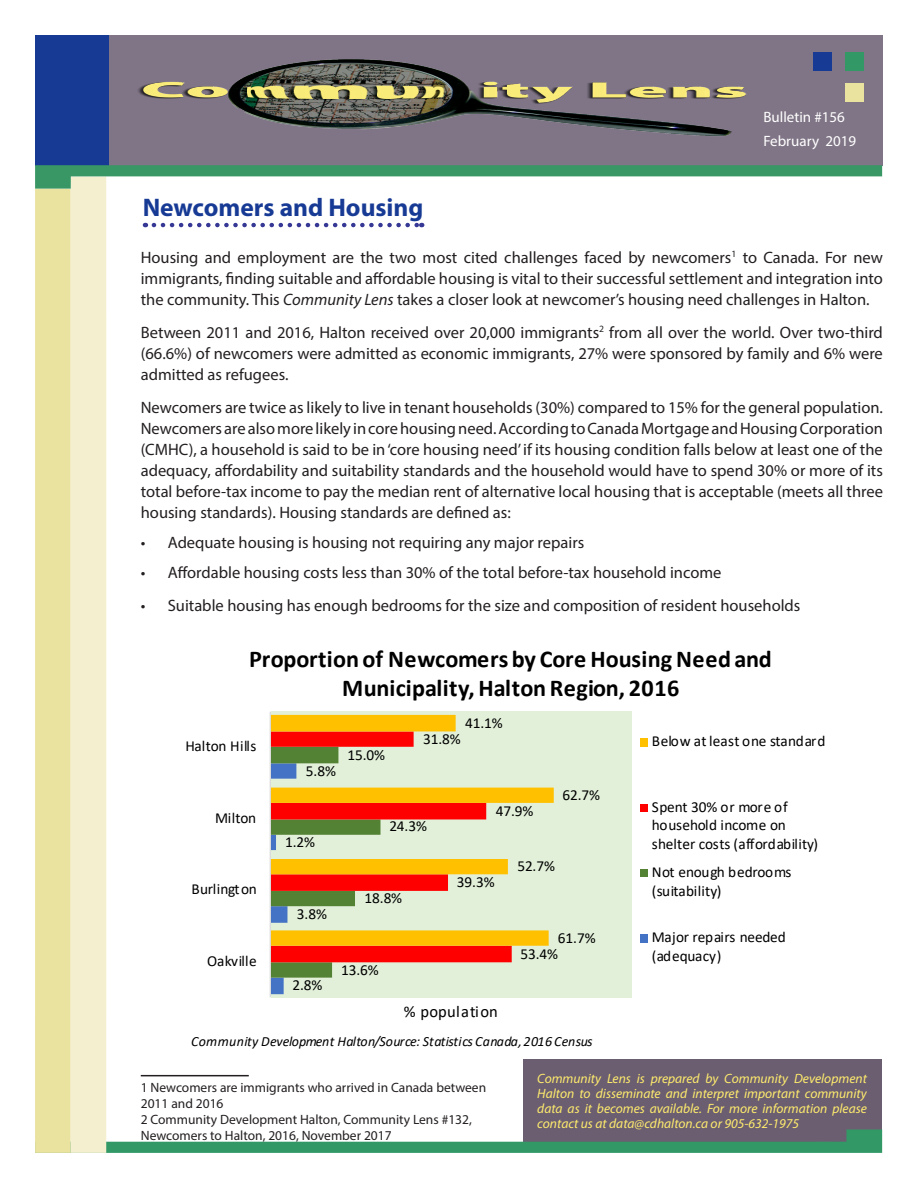
<style>
.page{position:relative;width:918px;height:1188px;background:#fff}
.page>*{position:absolute;margin:0;border:0;box-sizing:border-box;transform-origin:0 0}
.Headline{font:700 25.5px "Myriad Pro";color:#173a94}
.t1{font:700 24.3px/29.4px "Calibri";letter-spacing:.005em;color:#000;text-align:center}
.t2{font:16.65px "Calibri";letter-spacing:.015em;color:#000}
.t3{font:16.5px/21px "Myriad Pro";color:#231f20;text-align:justify}
.t4{font:15.3px/18.8px "Calibri";color:#000}
.t5{font:15.3px "Calibri";letter-spacing:.02em;color:#000}
.Masthead{font:15px/24px "Myriad Pro";color:#fff}
.t6{font:italic 14.1px "Calibri";letter-spacing:.015em;color:#000}
.t7{font:italic 13.5px/15px "Myriad Pro";color:#ffec6d;text-align:justify}
.t8{font:13.5px/16.2px "Myriad Pro";color:#231f20}
.s1{font-style:italic}
</style>
<div class="page">
<div style="left:523px;top:1060px;width:359px;height:92px;background:#6b5e71"></div>
<div style="left:109px;top:35px;width:774px;height:130px;background:#807586"></div>
<div style="left:35px;top:35px;width:74px;height:130px;background:#173a94"></div>
<svg style="left:106px;top:1129px;width:776px;height:24px"></svg>
<div style="left:35px;top:189px;width:36px;height:964px;background:#eae29f"></div>
<div style="left:71px;top:177px;width:35px;height:976px;background:#f4f0cf"></div>
<svg style="left:35px;top:165px;width:847px;height:24px"></svg>
<div style="left:845px;top:52px;width:18px;height:18px;background:#329966"></div>
<div style="left:845px;top:84px;width:18px;height:18px;background:#eae29f"></div>
<div style="left:813px;top:52px;width:19px;height:18px;background:#173a94"></div>
<svg style="left:154px;top:223px;width:268px;height:4px"></svg>
<hr style="left:141px;top:1075px;width:108px;height:1px;background:#231f20">
<img style="left:138px;top:59px;width:609px;height:77px">
<div style="left:271px;top:711px;width:360px;height:287px;background:#e2f0d9"></div>
<svg style="left:271px;top:962px;width:109px;height:32px"></svg>
<div style="left:271px;top:946px;width:241px;height:16px;background:#f00"></div>
<svg style="left:271px;top:715px;width:283px;height:231px"></svg>
<hr style="left:270px;top:712px;width:1px;height:285px;background:#d9d9d9">
<div style="left:640px;top:738px;width:8px;height:9px;background:#ffc000"></div>
<div style="left:640px;top:804px;width:8px;height:8px;background:#f00"></div>
<div style="left:640px;top:869px;width:8px;height:8px;background:#548235"></div>
<div style="left:640px;top:934px;width:8px;height:9px;background:#4472c4"></div>
<p class="Masthead" style="left:763px;top:105px;width:94px">Bulletin #156<br>February 2019</p>
<p class="Headline" style="left:143px;top:191px;width:282px">Newcomers and Housing</p>
<p class="t3" style="left:141px;top:247px;width:744px">Housing and employment are the two most cited challenges faced by newcomers<sup>1</sup> to Canada. For new immigrants, finding suitable and affordable housing is vital to their successful settlement and integration into the community. This <span class="s1">Community Lens</span> takes a closer look at newcomer’s housing need challenges in Halton.</p>
<p class="t3" style="left:141px;top:322px;width:744px">Between 2011 and 2016, Halton received over 20,000 immigrants<sup>2</sup> from all over the world. Over two-third (66.6%) of newcomers were admitted as economic immigrants, 27% were sponsored by family and 6% were admitted as refugees.</p>
<p class="t3" style="left:141px;top:397px;width:744px">Newcomers are twice as likely to live in tenant households (30%) compared to 15% for the general population.<br>Newcomers are also more likely in core housing need. According to Canada Mortgage and Housing Corporation (CMHC), a household is said to be in ‘core housing need’ if its housing condition falls below at least one of the adequacy, affordability and suitability standards and the household would have to spend 30% or more of its total before-tax income to pay the median rent of alternative local housing that is acceptable (meets all three housing standards). Housing standards are defined as:</p>
<p class="t3" style="left:141px;top:531px;width:445px">• Adequate housing is housing not requiring any major repairs</p>
<p class="t3" style="left:141px;top:561px;width:582px">• Affordable housing costs less than 30% of the total before-tax household income</p>
<p class="t3" style="left:141px;top:594px;width:661px">• Suitable housing has enough bedrooms for the size and composition of resident households</p>
<p class="t1" style="left:249px;top:644px;width:524px">Proportion of Newcomers by Core Housing Need and<br>Municipality, Halton Region, 2016</p>
<p class="t5" style="left:652px;top:731px;width:175px">Below at least one standard</p>
<p class="t4" style="left:465px;top:713px;width:39px">41.1%</p>
<p class="t4" style="left:423px;top:729px;width:39px">31.8%</p>
<p class="t5" style="left:185px;top:735px;width:72px">Halton Hills</p>
<p class="t4" style="left:347px;top:745px;width:39px">15.0%</p>
<p class="t4" style="left:215px;top:808px;width:43px">Milton</p>
<p class="t4" style="left:191px;top:879px;width:67px">Burlington</p>
<p class="t5" style="left:207px;top:950px;width:51px">Oakville</p>
<p class="t4" style="left:306px;top:761px;width:32px">5.8%</p>
<p class="t4" style="left:285px;top:833px;width:32px">1.2%</p>
<p class="t4" style="left:297px;top:904px;width:32px">3.8%</p>
<p class="t4" style="left:389px;top:817px;width:39px">24.3%</p>
<p class="t4" style="left:365px;top:888px;width:39px">18.8%</p>
<p class="t4" style="left:292px;top:976px;width:32px">2.8%</p>
<p class="t4" style="left:341px;top:960px;width:39px">13.6%</p>
<p class="t4" style="left:496px;top:801px;width:39px">47.9%</p>
<p class="t4" style="left:562px;top:785px;width:39px">62.7%</p>
<p class="t4" style="left:457px;top:872px;width:39px">39.3%</p>
<p class="t4" style="left:517px;top:856px;width:39px">52.7%</p>
<p class="t4" style="left:558px;top:928px;width:39px">61.7%</p>
<p class="t4" style="left:521px;top:944px;width:39px">53.4%</p>
<p class="t2" style="left:404px;top:1000px;width:96px">% population</p>
<p class="t6" style="left:191px;top:1031px;width:403px">Community Development Halton/Source: Statistics Canada, 2016 Census</p>
<p class="t4" style="left:652px;top:797px;width:168px">Spent 30% or more of household income on shelter costs (affordability)</p>
<p class="t4" style="left:652px;top:862px;width:141px">Not enough bedrooms (suitability)</p>
<p class="t4" style="left:652px;top:928px;width:136px">Major repairs needed (adequacy)</p>
<p class="t8" style="left:141px;top:1079px;width:347px">1 Newcomers are immigrants who arrived in Canada between<br>2011 and 2016</p>
<p class="t8" style="left:141px;top:1111px;width:333px">2 Community Development Halton, Community Lens #132,<br>Newcomers to Halton, 2016, November 2017</p>
<p class="t7" style="left:537px;top:1070px;width:331px">Community Lens is prepared by Community Development Halton to disseminate and interpret important community data as it becomes available. For more information please contact us at data@cdhalton.ca or 905-632-1975</p>
</div>
